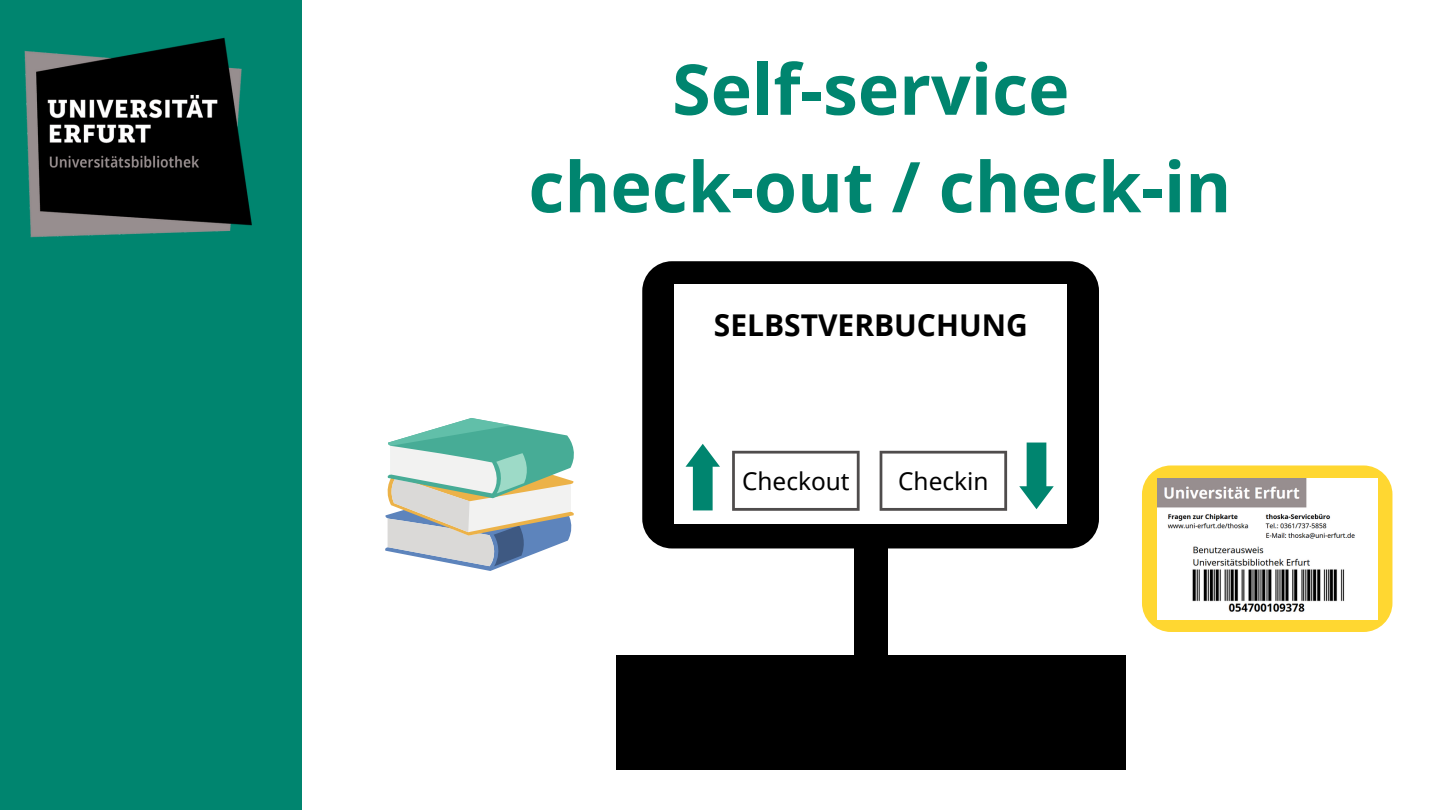
<style>
.page{position:relative;width:1440px;height:810px;background:#fff}
.page>*{position:absolute;margin:0;border:0;box-sizing:border-box;transform-origin:0 0}
.t1{font:700 70px/97.5px "Noto Sans";color:#00856f;text-align:center}
.t2{font:700 30px "Noto Sans";color:#000}
.t3{font:24.4px "Noto Sans";color:#000}
</style>
<div class="page">
<div style="left:0;top:0;width:302px;height:810px;background:#00856f"></div>
<img style="left:8px;top:0;width:284px;height:284px">
<div style="left:854px;top:494px;width:34px;height:180px;background:#000"></div>
<div style="left:642px;top:261px;width:457px;height:287px;background:#000;border-radius:30px"></div>
<div style="left:675px;top:285px;width:392px;height:239px;background:#fff"></div>
<div style="left:616px;top:655px;width:510px;height:115px;background:#000"></div>
<svg style="left:732px;top:451px;width:128px;height:60px"></svg>
<svg style="left:385px;top:418px;width:189px;height:153px"></svg>
<div style="left:1142px;top:465px;width:250px;height:167px;background:#ffd731;border-radius:29px"></div>
<img style="left:1157px;top:478px;width:221px;height:142px">
<svg style="left:880px;top:451px;width:127px;height:60px"></svg>
<svg style="left:686px;top:444px;width:34px;height:66px"></svg>
<svg style="left:1019px;top:443px;width:35px;height:66px"></svg>
<p class="t1" style="left:528px;top:39px;width:704px">Self-service check-out / check-in</p>
<p class="t2" style="left:714px;top:304px;width:315px">SELBSTVERBUCHUNG</p>
<p class="t3" style="left:742px;top:464px;width:109px">Checkout</p>
<p class="t3" style="left:898px;top:464px;width:92px">Checkin</p>
</div>
